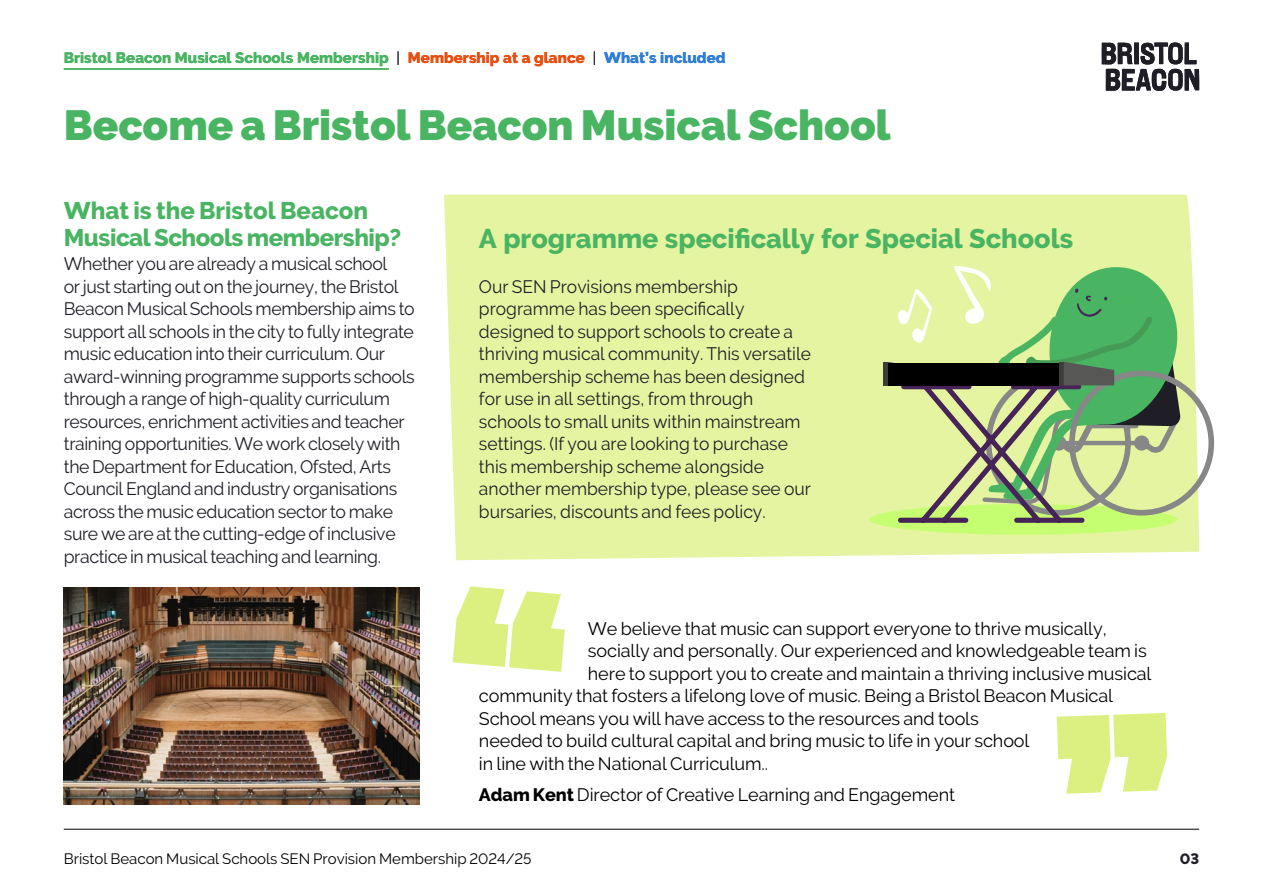
<style>
.page{position:relative;width:1263px;height:893px;background:#fff}
.page>*{position:absolute;margin:0;border:0;box-sizing:border-box;transform-origin:0 0}
.t1{font:900 42px "Beacon";color:#49b461}
.t2{font:800 27px "Beacon";color:#49b461}
.t3{font:800 24px/27px "Beacon";letter-spacing:-.02em;color:#49b461}
.t4{font:18px/22.5px "Beacon";letter-spacing:-.02em;color:#1f1e26}
.t5{font:18px "Beacon";letter-spacing:-.005em;color:#000}
.t6{font:18px/22.5px "Beacon";color:#1f1e26}
.t7{font:800 15px "Beacon";letter-spacing:.005em;color:#49b461}
.t8{font:15px "Beacon";color:#000}
.t9{font:800 15px "Beacon";color:#1f1e26}
.s1{font-weight:400;color:#1f1e26}
.s2{color:#e94e0f}
.s3{color:#307ed8}
.s4{font-weight:800}
</style>
<div class="page">
<div style="left:444px;top:195px;width:755px;height:365px;background:#e5f4a1"></div>
<svg style="left:1102px;top:42px;width:97px;height:49px"></svg>
<hr style="left:64px;top:829px;width:1135px;height:1px;background:#000">
<svg style="left:1057px;top:713px;width:110px;height:81px"></svg>
<svg style="left:453px;top:586px;width:112px;height:86px"></svg>
<div style="left:870px;top:504px;width:307px;height:31px;background:#c6fe71;border-radius:50%"></div>
<div style="left:883px;top:362px;width:5px;height:23px;background:#3c3c3b"></div>
<svg style="left:888px;top:262px;width:298px;height:265px;background:#a4c281"></svg>
<img style="left:64px;top:588px;width:356px;height:217px">
<hr style="left:64px;top:68px;width:325px;height:2px;background:#49b461">
<p class="t7" style="left:64px;top:49px;width:663px">Bristol Beacon Musical Schools Membership <span class="s1">|</span> <span class="s2">Membership at a glance</span> <span class="s1">|</span> <span class="s3">What’s included</span></p>
<h1 class="t1" style="left:64px;top:100px;width:828px">Become a Bristol Beacon Musical School</h1>
<h3 class="t3" style="left:64px;top:197px;width:339px">What is the Bristol Beacon<br>Musical Schools membership?</h3>
<p class="t4" style="left:64px;top:252px;width:352px">Whether you are already a musical school<br>or just starting out on the journey, the Bristol Beacon Musical Schools membership aims to support all schools in the city to fully integrate music education into their curriculum. Our award-winning programme supports schools through a range of high-quality curriculum resources, enrichment activities and teacher training opportunities. We work closely with the Department for Education, Ofsted, Arts Council England and industry organisations across the music education sector to make sure we are at the cutting-edge of inclusive practice in musical teaching and learning.</p>
<h2 class="t2" style="left:479px;top:223px;width:596px">A programme specifically for Special Schools</h2>
<p class="t6" style="left:479px;top:275px;width:334px">Our SEN Provisions membership programme has been specifically designed to support schools to create a thriving musical community. This versatile membership scheme has been designed for use in all settings, from through schools to small units within mainstream settings. (If you are looking to purchase this membership scheme alongside another membership type, please see our bursaries, discounts and fees policy.</p>
<p class="t5" style="left:588px;top:618px;width:520px">We believe that music can support everyone to thrive musically,</p>
<p class="t5" style="left:588px;top:640px;width:560px">socially and personally. Our experienced and knowledgeable team is</p>
<p class="t5" style="left:588px;top:663px;width:565px">here to support you to create and maintain a thriving inclusive musical</p>
<p class="t5" style="left:479px;top:685px;width:635px">community that fosters a lifelong love of music. Being a Bristol Beacon Musical</p>
<p class="t5" style="left:479px;top:708px;width:501px">School means you will have access to the resources and tools</p>
<p class="t5" style="left:479px;top:730px;width:552px">needed to build cultural capital and bring music to life in your school</p>
<p class="t5" style="left:479px;top:753px;width:291px">in line with the National Curriculum..</p>
<p class="t5" style="left:479px;top:784px;width:478px"><span class="s4">Adam Kent</span> Director of Creative Learning and Engagement</p>
<p class="t8" style="left:64px;top:850px;width:469px">Bristol Beacon Musical Schools SEN Provision Membership 2024/25</p>
<p class="t9" style="left:1180px;top:850px;width:21px">03</p>
</div>
